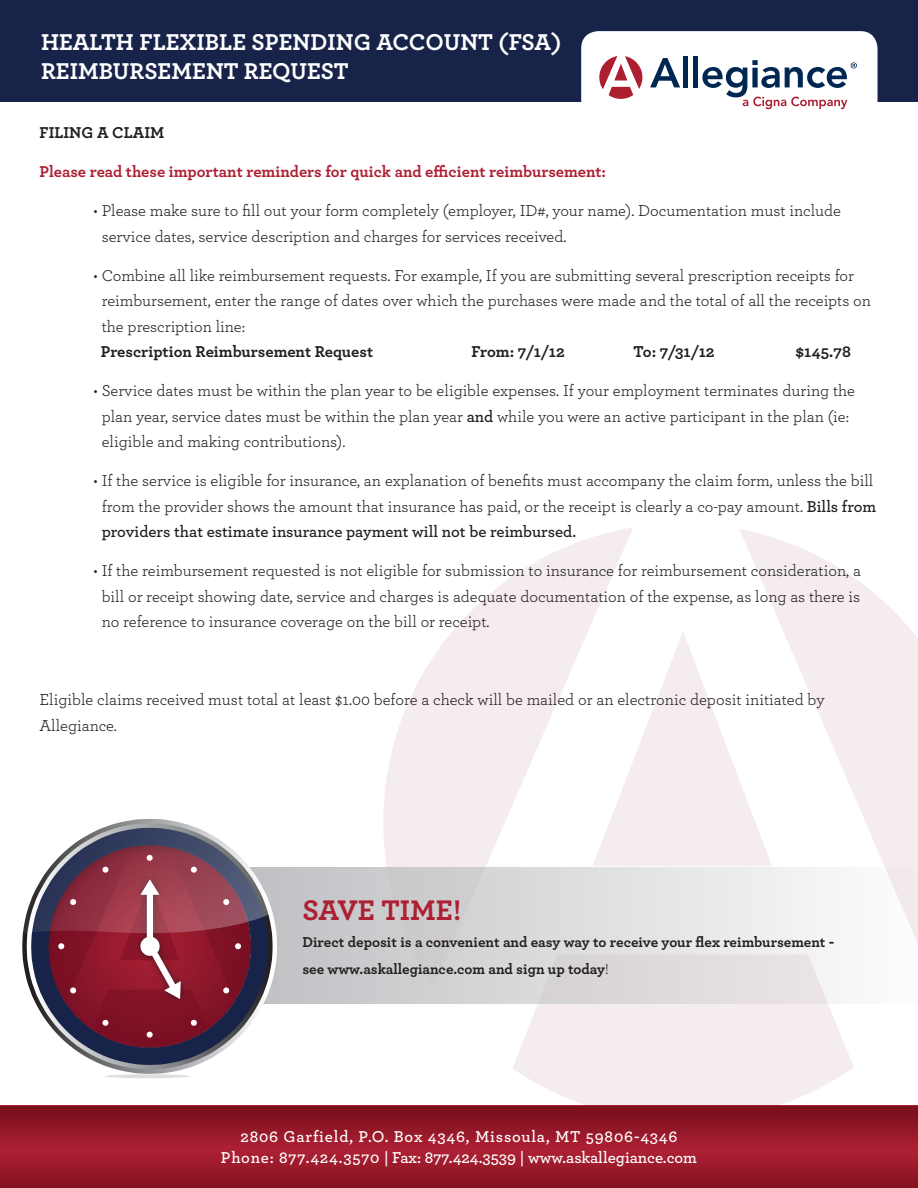
<style>
.page{position:relative;width:918px;height:1188px;background:#fff}
.page>*{position:absolute;margin:0;border:0;box-sizing:border-box;transform-origin:0 0}
.letter-body{font:700 29.7px "Archer";color:#ad2033}
.t1{font:700 24px "Archer";color:#fff}
.t2{font:16.5px/25.5px "Archer";color:#231f20}
.letter-body-2{font:700 16.5px "Archer";color:#231f20}
.t3{font:700 16.5px "Archer";color:#ac2033}
.t4{font:600 16.5px "Archer";color:#fff}
.t5{font:600 16.5px "Archer";letter-spacing:.04em;color:#fff}
.letter-body-3{font:700 15px/27px "Archer";color:#231f20}
.s1{font-weight:600}
.s2{font-weight:400}
</style>
<div class="page">
<div style="left:0;top:0;width:918px;height:102px;background:#172349"></div>
<div style="left:581px;top:31px;width:297px;height:103px;background:#fff;border-radius:17px"></div>
<svg style="left:599px;top:56px;width:43px;height:43px"></svg>
<svg style="left:650px;top:58px;width:30px;height:29px"></svg>
<div style="left:683px;top:56px;width:5px;height:31px;background:#002751"></div>
<div style="left:693px;top:56px;width:5px;height:31px;background:#002751"></div>
<svg style="left:702px;top:60px;width:155px;height:49px"></svg>
<svg style="left:739px;top:529px;width:179px;height:338px;fill:#f4eced"></svg>
<svg style="left:633px;top:631px;width:139px;height:235px"></svg>
<svg style="left:383px;top:528px;width:250px;height:339px;fill:#f4eced"></svg>
<svg style="left:512px;top:1003px;width:342px;height:103px;background:#f4eced"></svg>
<svg style="left:287px;top:867px;width:631px;height:136px"></svg>
<svg style="left:105px;top:867px;width:182px;height:211px"></svg>
<svg style="left:22px;top:818px;width:255px;height:257px"></svg>
<svg style="left:31px;top:1046px;width:237px;height:19px"></svg>
<svg style="left:23px;top:819px;width:250px;height:227px"></svg>
<svg style="left:0;top:1154px;width:918px;height:34px;background:#961828"></svg>
<div style="left:0;top:1106px;width:918px;height:48px;background:linear-gradient(to bottom,#760e19,#b02135)"></div>
<p class="t1" style="left:41px;top:23px;width:522px">HEALTH FLEXIBLE SPENDING ACCOUNT (FSA)</p>
<p class="t1" style="left:41px;top:52px;width:309px">REIMBURSEMENT REQUEST</p>
<p class="letter-body-2" style="left:40px;top:120px;width:126px">FILING A CLAIM</p>
<p class="t3" style="left:40px;top:159px;width:568px">Please read these important reminders for quick and efficient reimbursement:</p>
<p class="t2" style="left:102px;top:197px;width:741px;text-indent:-8px">• Please make sure to fill out your form completely (employer, ID#, your name). Documentation must include service dates, service description and charges for services received.</p>
<p class="t2" style="left:102px;top:262px;width:771px;text-indent:-8px">• Combine all like reimbursement requests. For example, If you are submitting several prescription receipts for reimbursement, enter the range of dates over which the purchases were made and the total of all the receipts on the prescription line:</p>
<p class="letter-body-2" style="left:101px;top:339px;width:274px">Prescription Reimbursement Request</p>
<p class="letter-body-2" style="left:472px;top:339px;width:95px">From: 7/1/12</p>
<p class="letter-body-2" style="left:634px;top:339px;width:83px">To: 7/31/12</p>
<p class="letter-body-2" style="left:796px;top:339px;width:57px">$145.78</p>
<p class="t2" style="left:102px;top:377px;width:755px;text-indent:-8px">• Service dates must be within the plan year to be eligible expenses. If your employment terminates during the plan year, service dates must be within the plan year <span class="s1">and</span> while you were an active participant in the plan (ie: eligible and making contributions).</p>
<p class="t2" style="left:102px;top:467px;width:776px;text-indent:-8px">• If the service is eligible for insurance, an explanation of benefits must accompany the claim form, unless the bill from the provider shows the amount that insurance has paid, or the receipt is clearly a co-pay amount. <span class="s1">Bills from providers that estimate insurance payment will not be reimbursed.</span></p>
<p class="t2" style="left:102px;top:557px;width:761px;text-align:justify;text-indent:-8px">• If the reimbursement requested is not eligible for submission to insurance for reimbursement consideration, a bill or receipt showing date, service and charges is adequate documentation of the expense, as long as there is no reference to insurance coverage on the bill or receipt.</p>
<p class="t2" style="left:40px;top:686px;width:787px">Eligible claims received must total at least $1.00 before a check will be mailed or an electronic deposit initiated by<br>Allegiance.</p>
<p class="letter-body" style="left:302px;top:887px;width:160px">SAVE TIME!</p>
<p class="letter-body-3" style="left:302px;top:928px;width:534px">Direct deposit is a convenient and easy way to receive your flex reimbursement - see www.askallegiance.com and sign up today<span class="s2">!</span></p>
<p class="t5" style="left:240px;top:1124px;width:439px">2806 Garfield, P.O. Box 4346, Missoula, MT 59806-4346</p>
<p class="t4" style="left:221px;top:1145px;width:478px">Phone: 877.424.3570 | Fax: 877.424.3539 | www.askallegiance.com</p>
</div>
